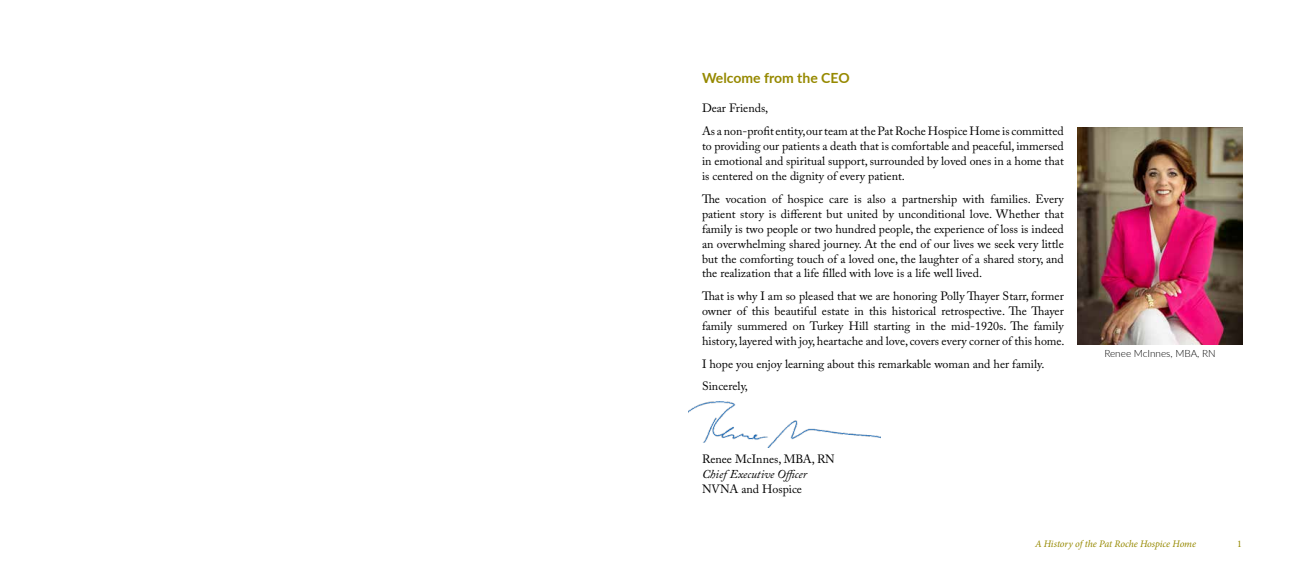
<style>
.page{position:relative;width:1296px;height:576px;background:#fff}
.page>*{position:absolute;margin:0;border:0;box-sizing:border-box;transform-origin:0 0}
.t1{font:700 14px "Lato";color:#968900}
.t2{font:12px/15px "Adobe Caslon Pro";color:#000;text-align:justify}
.t3{font:italic 12px "Adobe Caslon Pro";color:#000}
.t4{font:italic 10px "Minion Pro";letter-spacing:-.01em;color:#968900}
.t5{font:300 10px "Lato";color:#000}
.t6{font:10px "Minion Pro";color:#968900}
</style>
<div class="page">
<img style="left:1077px;top:127px;width:166px;height:218px">
<img style="left:688px;top:401px;width:193px;height:47px">
<p class="t1" style="left:702px;top:68px;width:149px">Welcome from the CEO</p>
<p class="t2" style="left:702px;top:96px;width:363px;line-height:23px">Dear Friends,<br>As a non-profit entity, our team at the Pat Roche Hospice Home is committed</p>
<p class="t2" style="left:702px;top:138px;width:363px">to providing our patients a death that is comfortable and peaceful, immersed in emotional and spiritual support, surrounded by loved ones in a home that is centered on the dignity of every patient.</p>
<p class="t2" style="left:702px;top:191px;width:363px">The vocation of hospice care is also a partnership with families. Every patient story is different but united by unconditional love. Whether that family is two people or two hundred people, the experience of loss is indeed an overwhelming shared journey. At the end of our lives we seek very little but the comforting touch of a loved one, the laughter of a shared story, and the realization that a life filled with love is a life well lived.</p>
<p class="t2" style="left:702px;top:289px;width:364px">That is why I am so pleased that we are honoring Polly Thayer Starr, former owner of this beautiful estate in this historical retrospective. The Thayer family summered on Turkey Hill starting in the mid-1920s. The family history, layered with joy, heartache and love, covers every corner of this home.</p>
<p class="t2" style="left:702px;top:353px;width:344px;line-height:22.4px">I hope you enjoy learning about this remarkable woman and her family.<br>Sincerely,</p>
<p class="t2" style="left:702px;top:451px;width:134px">Renee McInnes, MBA, RN</p>
<p class="t3" style="left:702px;top:467px;width:106px">Chief Executive Officer</p>
<p class="t2" style="left:702px;top:481px;width:102px">NVNA and Hospice</p>
<p class="t5" style="left:1104px;top:347px;width:113px">Renee McInnes, MBA, RN</p>
<p class="t4" style="left:1035px;top:537px;width:163px">A History of the Pat Roche Hospice Home</p>
<p class="t6" style="left:1237px;top:537px;width:6px">1</p>
</div>
